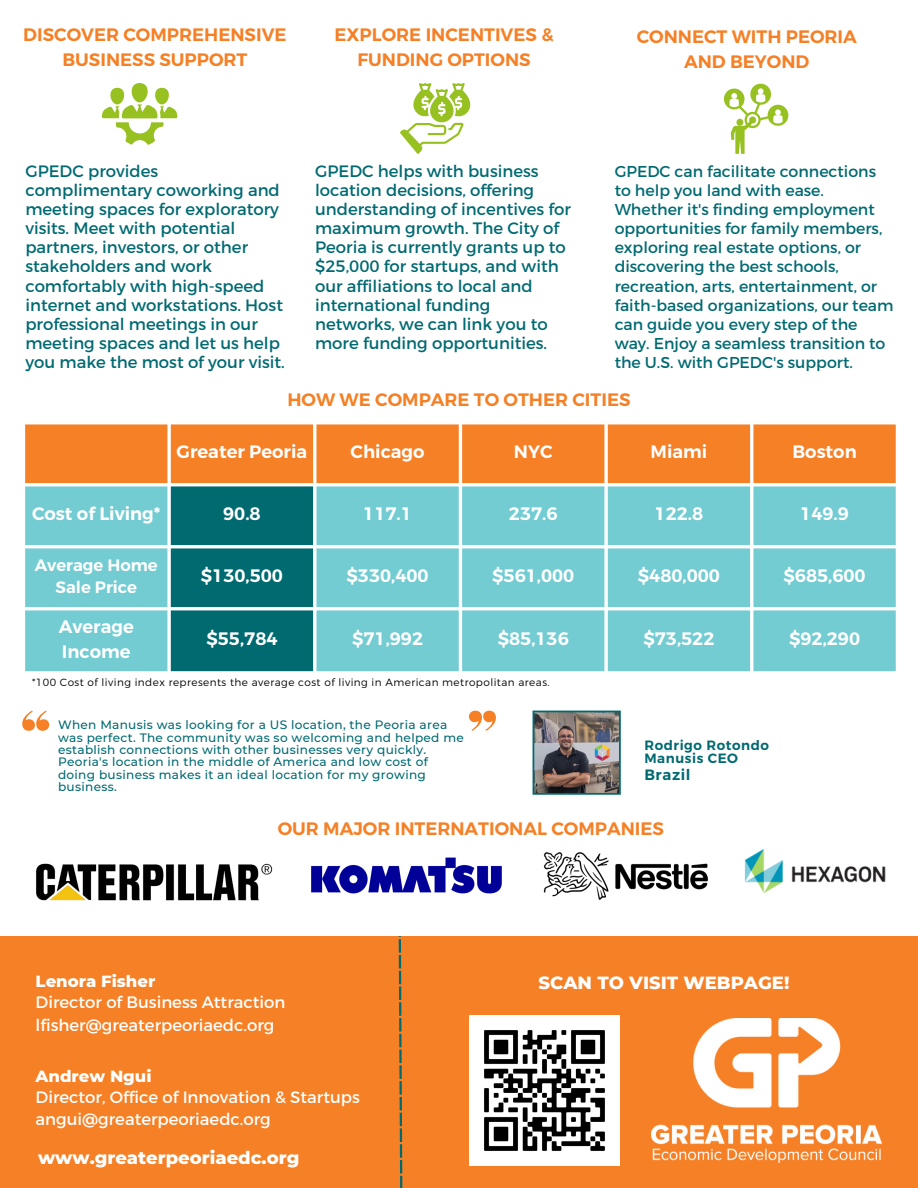
<style>
.page{position:relative;width:918px;height:1188px;background:#fff}
.page>*{position:absolute;margin:0;border:0;box-sizing:border-box;transform-origin:0 0}
.t1{font:600 18px/24.8px "Montserrat";color:#fff}
.t2{font:600 18px/24.8px "Montserrat";color:#f58025;text-align:center}
.t3{font:800 18px "Montserrat";color:#fff}
.t4{font:16.5px/19.2px "Montserrat";color:#006a71}
.t5{font:16.5px "Montserrat";color:#fff}
.t6{font:800 16.5px "Montserrat";color:#fff}
.t7{font:600 16.5px/22.5px "Montserrat";color:#fff;text-align:center}
.t8{font:15.75px/19.2px "Montserrat";color:#006a71}
.t9{font:600 15px "Montserrat";letter-spacing:.04em;color:#006a71}
.t10{font:600 13.5px "Montserrat";letter-spacing:.04em;color:#006a71}
.t11{font:500 12.15px/12.3px "Montserrat";letter-spacing:.025em;color:#006a71}
.t12{font:300 10.5px "Montserrat";letter-spacing:.04em;color:#000}
</style>
<div class="page">
<div style="left:0;top:937px;width:918px;height:251px;background:#f58025"></div>
<svg style="left:400px;top:1081px;width:2px;height:107px"></svg>
<hr style="left:399px;top:1065px;width:3px;height:14px;background:#006a71">
<svg style="left:399px;top:936px;width:3px;height:127px"></svg>
<img style="left:543px;top:852px;width:166px;height:48px">
<img style="left:36px;top:863px;width:237px;height:38px">
<img style="left:311px;top:857px;width:191px;height:37px">
<div style="left:25px;top:424px;width:871px;height:59px;background:#f58025"></div>
<svg style="left:25px;top:486px;width:871px;height:185px;background:#7acfd4"></svg>
<div style="left:171px;top:486px;width:142px;height:185px;background:#006a71"></div>
<svg style="left:22px;top:711px;width:27px;height:20px"></svg>
<svg style="left:469px;top:711px;width:27px;height:20px"></svg>
<img style="left:533px;top:711px;width:88px;height:84px">
<svg style="left:102px;top:83px;width:75px;height:62px"></svg>
<svg style="left:724px;top:84px;width:64px;height:70px"></svg>
<svg style="left:400px;top:83px;width:71px;height:71px"></svg>
<img style="left:744px;top:849px;width:142px;height:44px">
<img style="left:469px;top:1015px;width:151px;height:151px">
<img style="left:652px;top:1019px;width:229px;height:144px">
<p class="t2" style="left:23px;top:23px;width:265px">DISCOVER COMPREHENSIVE<br>BUSINESS SUPPORT</p>
<p class="t2" style="left:335px;top:23px;width:220px">EXPLORE INCENTIVES &amp;<br>FUNDING OPTIONS</p>
<p class="t2" style="left:637px;top:25px;width:222px">CONNECT WITH PEORIA<br>AND BEYOND</p>
<p class="t4" style="left:25px;top:162px;width:261px">GPEDC provides complimentary coworking and meeting spaces for exploratory visits. Meet with potential partners, investors, or other stakeholders and work comfortably with high-speed internet and workstations. Host professional meetings in our meeting spaces and let us help you make the most of your visit.</p>
<p class="t4" style="left:315px;top:162px;width:257px">GPEDC helps with business location decisions, offering understanding of incentives for maximum growth. The City of<br>Peoria is currently grants up to $25,000 for startups, and with our affiliations to local and international funding networks, we can link you to more funding opportunities.</p>
<p class="t8" style="left:615px;top:162px;width:280px">GPEDC can facilitate connections to help you land with ease.<br>Whether it's finding employment opportunities for family members, exploring real estate options, or discovering the best schools, recreation, arts, entertainment, or faith-based organizations, our team can guide you every step of the way. Enjoy a seamless transition to the U.S. with GPEDC's support.</p>
<p class="t2" style="left:287px;top:388px;width:345px">HOW WE COMPARE TO OTHER CITIES</p>
<p class="t1" style="left:177px;top:440px;width:132px">Greater Peoria</p>
<p class="t1" style="left:351px;top:440px;width:75px">Chicago</p>
<p class="t1" style="left:514px;top:440px;width:40px">NYC</p>
<p class="t1" style="left:651px;top:440px;width:58px">Miami</p>
<p class="t1" style="left:792px;top:440px;width:66px">Boston</p>
<p class="t1" style="left:32px;top:502px;width:130px">Cost of Living*</p>
<p class="t1" style="left:223px;top:502px;width:39px">90.8</p>
<p class="t1" style="left:363px;top:502px;width:50px">117.1</p>
<p class="t1" style="left:509px;top:502px;width:50px">237.6</p>
<p class="t1" style="left:655px;top:502px;width:50px">122.8</p>
<p class="t1" style="left:800px;top:502px;width:50px">149.9</p>
<p class="t7" style="left:35px;top:554px;width:125px">Average Home<br>Sale Price</p>
<p class="t1" style="left:201px;top:564px;width:84px">$130,500</p>
<p class="t1" style="left:346px;top:564px;width:84px">$330,400</p>
<p class="t1" style="left:492px;top:564px;width:84px">$561,000</p>
<p class="t1" style="left:638px;top:564px;width:84px">$480,000</p>
<p class="t1" style="left:783px;top:564px;width:84px">$685,600</p>
<p class="t1" style="left:59px;top:615px;width:76px">Average<br>Income</p>
<p class="t1" style="left:206px;top:627px;width:73px">$55,784</p>
<p class="t1" style="left:352px;top:627px;width:73px">$71,992</p>
<p class="t1" style="left:498px;top:627px;width:73px">$85,136</p>
<p class="t1" style="left:643px;top:627px;width:73px">$73,522</p>
<p class="t1" style="left:789px;top:627px;width:73px">$92,290</p>
<p class="t12" style="left:32px;top:676px;width:519px">*100 Cost of living index represents the average cost of living in American metropolitan areas.</p>
<p class="t11" style="left:58px;top:719px;width:407px">When Manusis was looking for a US location, the Peoria area was perfect. The community was so welcoming and helped me establish connections with other businesses very quickly.<br>Peoria's location in the middle of America and low cost of doing business makes it an ideal location for my growing business.</p>
<p class="t10" style="left:644px;top:737px;width:126px">Rodrigo Rotondo</p>
<p class="t10" style="left:644px;top:749px;width:95px">Manusis CEO</p>
<p class="t9" style="left:644px;top:766px;width:48px">Brazil</p>
<p class="t2" style="left:278px;top:816px;width:388px">OUR MAJOR INTERNATIONAL COMPANIES</p>
<p class="t6" style="left:36px;top:971px;width:121px">Lenora Fisher</p>
<p class="t5" style="left:36px;top:992px;width:251px">Director of Business Attraction</p>
<p class="t5" style="left:36px;top:1014px;width:240px">lfisher@greaterpeoriaedc.org</p>
<p class="t6" style="left:36px;top:1066px;width:117px">Andrew Ngui</p>
<p class="t5" style="left:36px;top:1087px;width:326px">Director, Office of Innovation &amp; Startups</p>
<p class="t5" style="left:36px;top:1109px;width:237px">angui@greaterpeoriaedc.org</p>
<p class="t3" style="left:38px;top:1147px;width:263px">www.greaterpeoriaedc.org</p>
<p class="t3" style="left:539px;top:971px;width:252px">SCAN TO VISIT WEBPAGE!</p>
</div>
